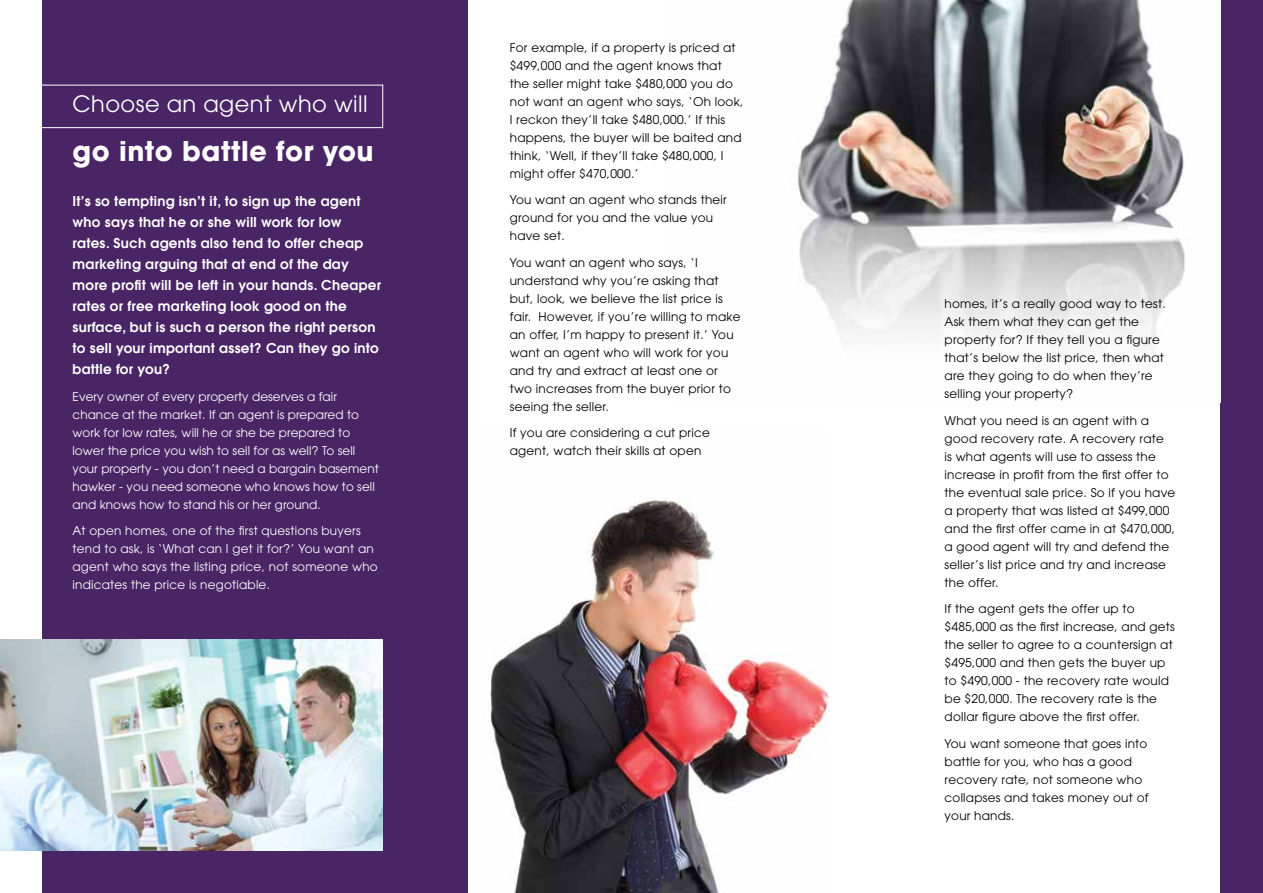
<style>
.page{position:relative;width:1263px;height:893px;background:#fff}
.page>*{position:absolute;margin:0;border:0;box-sizing:border-box;transform-origin:0 0}
.t1{font:700 27px "Avant Garde";letter-spacing:.02em;color:#fff}
.t2{font:22.5px "Avant Garde";letter-spacing:.02em;color:#fff}
.t3{font:600 13.5px/21px "Avant Garde";letter-spacing:.02em;color:#fff}
.t4{font:12px/18px "Avant Garde";letter-spacing:.02em;color:#000}
.t5{font:12px/18px "Avant Garde";letter-spacing:.005em;color:#fff}
</style>
<div class="page">
<div style="left:43px;top:0;width:425px;height:893px;background:#492565"></div>
<div style="left:1220px;top:0;width:43px;height:893px;background:#492565"></div>
<svg style="left:42px;top:85px;width:341px;height:43px"></svg>
<img style="left:797px;top:0;width:388px;height:346px">
<img style="left:490px;top:498px;width:339px;height:395px">
<img style="left:0;top:640px;width:383px;height:210px">
<h2 class="t2" style="left:73px;top:90px;width:297px">Choose an agent who will</h2>
<h1 class="t1" style="left:73px;top:134px;width:303px">go into battle for you</h1>
<p class="t3" style="left:73px;top:191px;width:310px">It’s so tempting isn’t it, to sign up the agent who says that he or she will work for low rates. Such agents also tend to offer cheap marketing arguing that at end of the day more profit will be left in your hands. Cheaper rates or free marketing look good on the surface, but is such a person the right person to sell your important asset? Can they go into battle for you?</p>
<p class="t5" style="left:73px;top:387px;width:308px">Every owner of every property deserves a fair chance at the market. If an agent is prepared to work for low rates, will he or she be prepared to lower the price you wish to sell for as well? To sell your property - you don’t need a bargain basement hawker - you need someone who knows how to sell and knows how to stand his or her ground.</p>
<p class="t5" style="left:73px;top:522px;width:307px">At open homes, one of the first questions buyers tend to ask, is ‘What can I get it for?’ You want an agent who says the listing price, not someone who indicates the price is negotiable.</p>
<p class="t4" style="left:510px;top:38px;width:235px">For example, if a property is priced at $499,000 and the agent knows that the seller might take $480,000 you do not want an agent who says, ‘Oh look, I reckon they’ll take $480,000.’ If this happens, the buyer will be baited and think, ‘Well, if they’ll take $480,000, I might offer $470,000.’</p>
<p class="t4" style="left:510px;top:191px;width:219px">You want an agent who stands their ground for you and the value you have set.</p>
<p class="t4" style="left:510px;top:253px;width:232px">You want an agent who says, ‘I understand why you’re asking that but, look, we believe the list price is fair. However, if you’re willing to make an offer, I’m happy to present it.’ You want an agent who will work for you and try and extract at least one or two increases from the buyer prior to seeing the seller.</p>
<p class="t4" style="left:510px;top:424px;width:202px">If you are considering a cut price agent, watch their skills at open</p>
<p class="t4" style="left:944px;top:295px;width:223px">homes, it’s a really good way to test.<br>Ask them what they can get the property for? If they tell you a figure that’s below the list price, then what are they going to do when they’re selling your property?</p>
<p class="t4" style="left:944px;top:411px;width:232px">What you need is an agent with a good recovery rate. A recovery rate<br>is what agents will use to assess the increase in profit from the first offer to the eventual sale price. So if you have a property that was listed at $499,000 and the first offer came in at $470,000, a good agent will try and defend the seller’s list price and try and increase the offer.</p>
<p class="t4" style="left:944px;top:600px;width:232px">If the agent gets the offer up to $485,000 as the first increase, and gets the seller to agree to a countersign at $495,000 and then gets the buyer up to $490,000 - the recovery rate would be $20,000. The recovery rate is the dollar figure above the first offer.</p>
<p class="t4" style="left:944px;top:734px;width:205px">You want someone that goes into battle for you, who has a good recovery rate, not someone who collapses and takes money out of your hands.</p>
</div>
